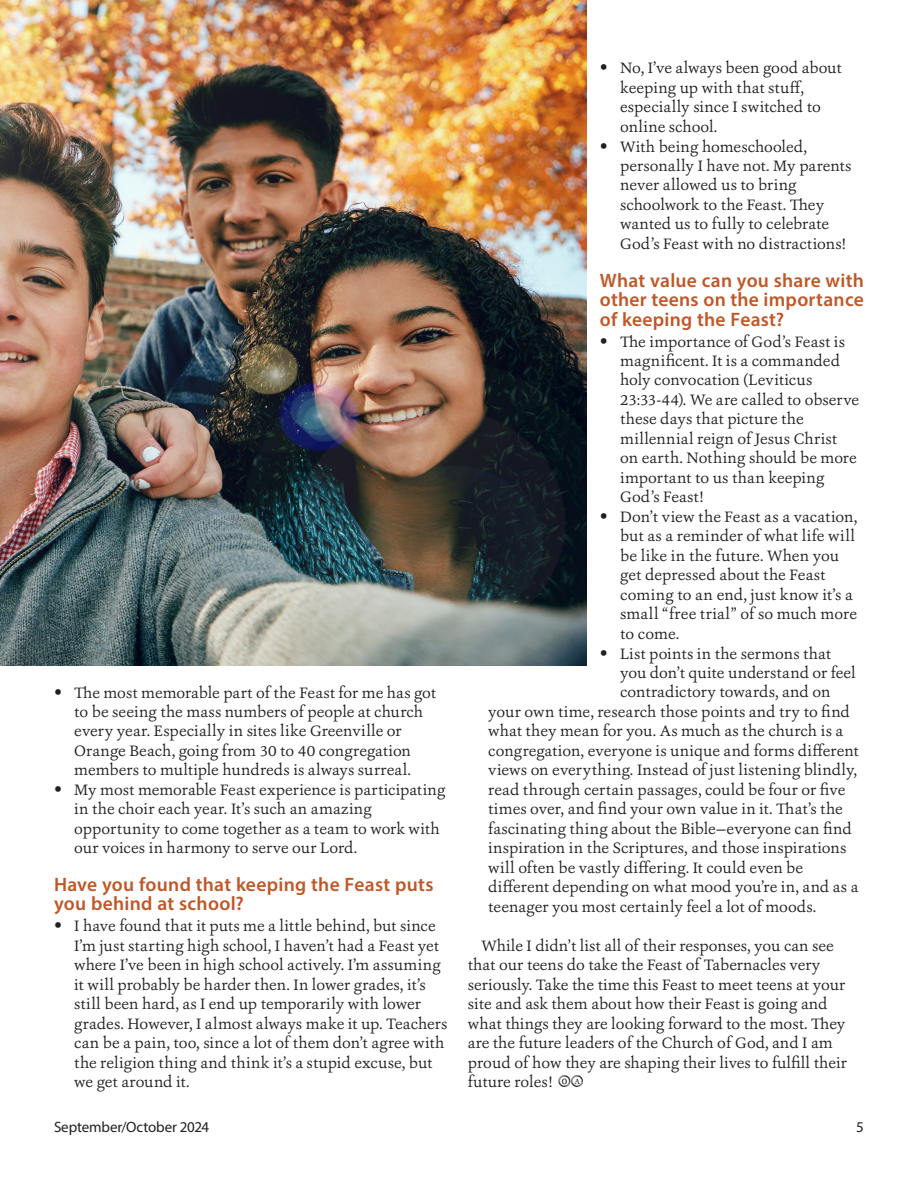
<style>
.page{position:relative;width:918px;height:1188px;background:#fff}
.page>*{position:absolute;margin:0;border:0;box-sizing:border-box;transform-origin:0 0}
.t1{font:600 19.5px/19.5px "Myriad Pro";letter-spacing:.015em;color:#c05727}
.t2{font:15.75px/19.5px "Ashbury";letter-spacing:.005em;color:#231f20}
.t3{font:15px "Myriad Pro";letter-spacing:-.01em;color:#231f20}
.s1{font-size:22.5px}
.s2{font-family:"Type Keys"}
</style>
<div class="page">
<img style="left:0;top:0;width:586px;height:665px">
<p class="t2" style="left:74px;top:682px;width:363px;text-indent:-20px"><span class="s1">•</span> The most memorable part of the Feast for me has got to be seeing the mass numbers of people at church every year. Especially in sites like Greenville or Orange Beach, going from 30 to 40 congregation members to multiple hundreds is always surreal.</p>
<p class="t2" style="left:74px;top:780px;width:373px;text-indent:-20px"><span class="s1">•</span> My most memorable Feast experience is participating in the choir each year. It’s such an amazing opportunity to come together as a team to work with our voices in harmony to serve our Lord.</p>
<p class="t1" style="left:54px;top:874px;width:381px">Have you found that keeping the Feast puts you behind at school?</p>
<p class="t2" style="left:74px;top:916px;width:375px;text-indent:-20px"><span class="s1">•</span> I have found that it puts me a little behind, but since I’m just starting high school, I haven’t had a Feast yet where I’ve been in high school actively. I’m assuming it will probably be harder then. In lower grades, it’s still been hard, as I end up temporarily with lower grades. However, I almost always make it up. Teachers can be a pain, too, since a lot of them don’t agree with the religion thing and think it’s a stupid excuse, but we get around it.</p>
<p class="t2" style="left:620px;top:58px;width:223px;text-indent:-20px"><span class="s1">•</span> No, I’ve always been good about keeping up with that stuff, especially since I switched to online school.</p>
<p class="t2" style="left:620px;top:136px;width:233px;text-indent:-20px"><span class="s1">•</span> With being homeschooled, personally I have not. My parents never allowed us to bring schoolwork to the Feast. They wanted us to fully to celebrate<br>God’s Feast with no distractions!</p>
<p class="t1" style="left:600px;top:270px;width:266px;text-align:justify">What value can you share with other teens on the importance of keeping the Feast?</p>
<p class="t2" style="left:620px;top:331px;width:241px;text-indent:-20px"><span class="s1">•</span> The importance of God’s Feast is magnificent. It is a commanded holy convocation (Leviticus<br>23:33-44). We are called to observe these days that picture the millennial reign of Jesus Christ<br>on earth. Nothing should be more important to us than keeping<br>God’s Feast!</p>
<p class="t2" style="left:620px;top:507px;width:239px;text-indent:-20px"><span class="s1">•</span> Don’t view the Feast as a vacation, but as a reminder of what life will be like in the future. When you get depressed about the Feast coming to an end, just know it’s a small “free trial” of so much more to come.</p>
<p class="t2" style="left:600px;top:643px;width:233px"><span class="s1">•</span> List points in the sermons that</p>
<p class="t2" style="left:620px;top:663px;width:237px">you don’t quite understand or feel</p>
<p class="t2" style="left:620px;top:682px;width:212px">contradictory towards, and on</p>
<p class="t2" style="left:488px;top:702px;width:363px">your own time, research those points and try to find</p>
<p class="t2" style="left:488px;top:721px;width:356px">what they mean for you. As much as the church is a</p>
<p class="t2" style="left:488px;top:741px;width:372px">congregation, everyone is unique and forms different</p>
<p class="t2" style="left:488px;top:760px;width:370px">views on everything. Instead of just listening blindly,</p>
<p class="t2" style="left:488px;top:780px;width:359px">read through certain passages, could be four or five</p>
<p class="t2" style="left:488px;top:799px;width:356px">times over, and find your own value in it. That’s the</p>
<p class="t2" style="left:488px;top:819px;width:365px">fascinating thing about the Bible—everyone can find</p>
<p class="t2" style="left:488px;top:838px;width:360px">inspiration in the Scriptures, and those inspirations</p>
<p class="t2" style="left:488px;top:858px;width:316px">will often be vastly differing. It could even be</p>
<p class="t2" style="left:488px;top:877px;width:372px">different depending on what mood you’re in, and as a</p>
<p class="t2" style="left:488px;top:897px;width:330px">teenager you most certainly feel a lot of moods.</p>
<p class="t2" style="left:468px;top:936px;width:380px;text-indent:13px">While I didn’t list all of their responses, you can see that our teens do take the Feast of Tabernacles very seriously. Take the time this Feast to meet teens at your site and ask them about how their Feast is going and what things they are looking forward to the most. They are the future leaders of the Church of God, and I am proud of how they are shaping their lives to fulfill their future roles! <span class="s2">OA</span></p>
<p class="t3" style="left:54px;top:1117px;width:157px">September/October 2024</p>
<p class="t3" style="left:856px;top:1117px;width:9px">5</p>
</div>
